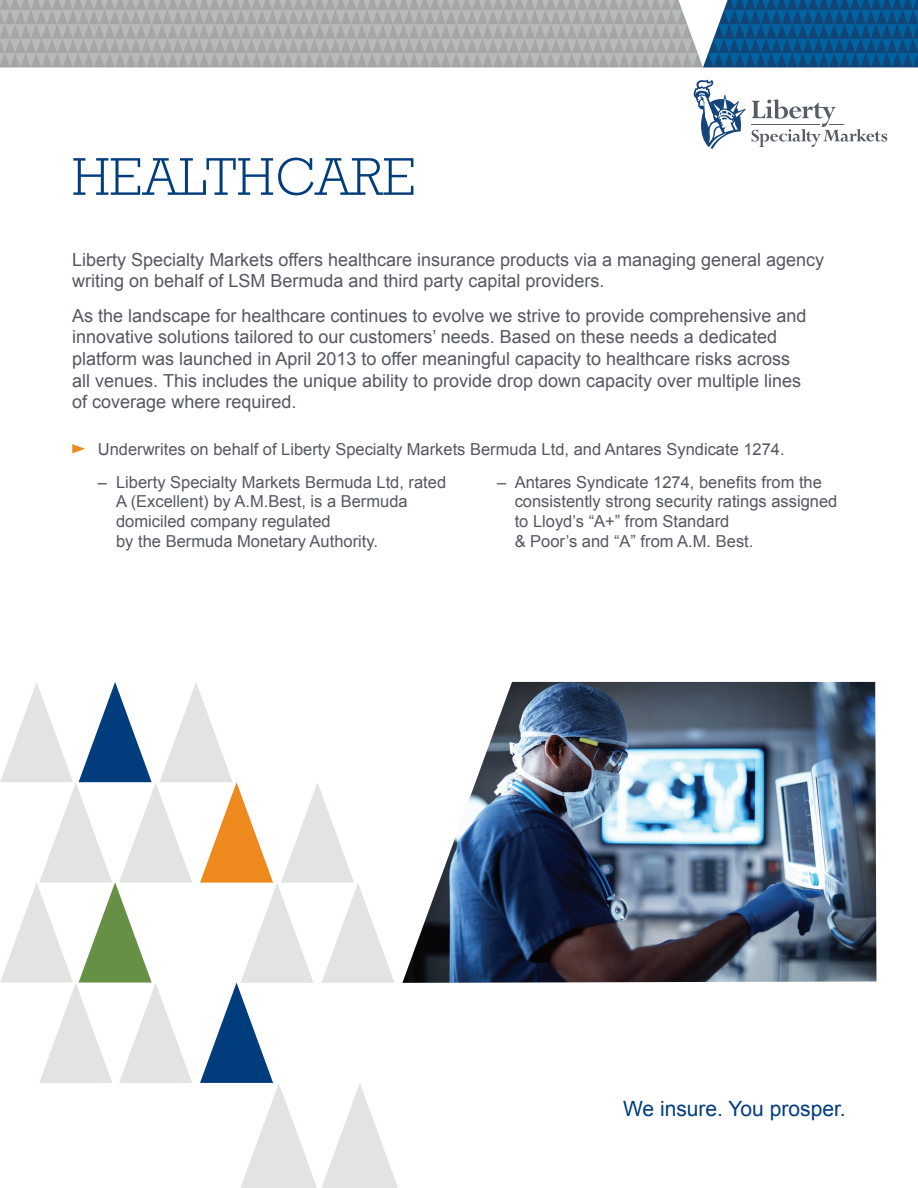
<style>
.page{position:relative;width:918px;height:1188px;background:#fff}
.page>*{position:absolute;margin:0;border:0;box-sizing:border-box;transform-origin:0 0}
.t1{font:300 54px "Rockwell";letter-spacing:.01em;color:#013d7d}
.t2{font:21px "Arial";color:#013d7d}
.INTRO_COPY{font:18px/21.6px "Arial";color:#535860}
.BODY_COPY{font:16.5px/19.8px "Arial";color:#535860}
</style>
<div class="page">
<svg style="left:0;top:0;width:918px;height:67px;background:#8b9da9"></svg>
<svg style="left:694px;top:80px;width:52px;height:69px"></svg>
<hr style="left:751px;top:124px;width:69px;height:1px;background:#575d65">
<svg style="left:752px;top:100px;width:135px;height:47px"></svg>
<img style="left:402px;top:682px;width:474px;height:301px">
<svg style="left:72px;top:444px;width:13px;height:9px"></svg>
<svg style="left:0;top:682px;width:398px;height:506px"></svg>
<p class="t1" style="left:72px;top:146px;width:345px">HEALTHCARE</p>
<p class="INTRO_COPY" style="left:72px;top:249px;width:754px">Liberty Specialty Markets offers healthcare insurance products via a managing general agency writing on behalf of LSM Bermuda and third party capital providers.</p>
<p class="INTRO_COPY" style="left:72px;top:305px;width:736px">As the landscape for healthcare continues to evolve we strive to provide comprehensive and innovative solutions tailored to our customers’ needs. Based on these needs a dedicated platform was launched in April 2013 to offer meaningful capacity to healthcare risks across all venues. This includes the unique ability to provide drop down capacity over multiple lines of coverage where required.</p>
<p class="BODY_COPY" style="left:98px;top:439px;width:688px">Underwrites on behalf of Liberty Specialty Markets Bermuda Ltd, and Antares Syndicate 1274.</p>
<p class="BODY_COPY" style="left:116px;top:472px;width:332px;text-indent:-18px">– Liberty Specialty Markets Bermuda Ltd, rated A (Excellent) by A.M.Best, is a Bermuda domiciled company regulated<br>by the Bermuda Monetary Authority.</p>
<p class="BODY_COPY" style="left:515px;top:472px;width:324px;text-indent:-17px">– Antares Syndicate 1274, benefits from the consistently strong security ratings assigned to Lloyd’s “A+” from Standard<br>&amp; Poor’s and “A” from A.M. Best.</p>
<p class="t2" style="left:623px;top:1095px;width:224px">We insure. You prosper.</p>
</div>
